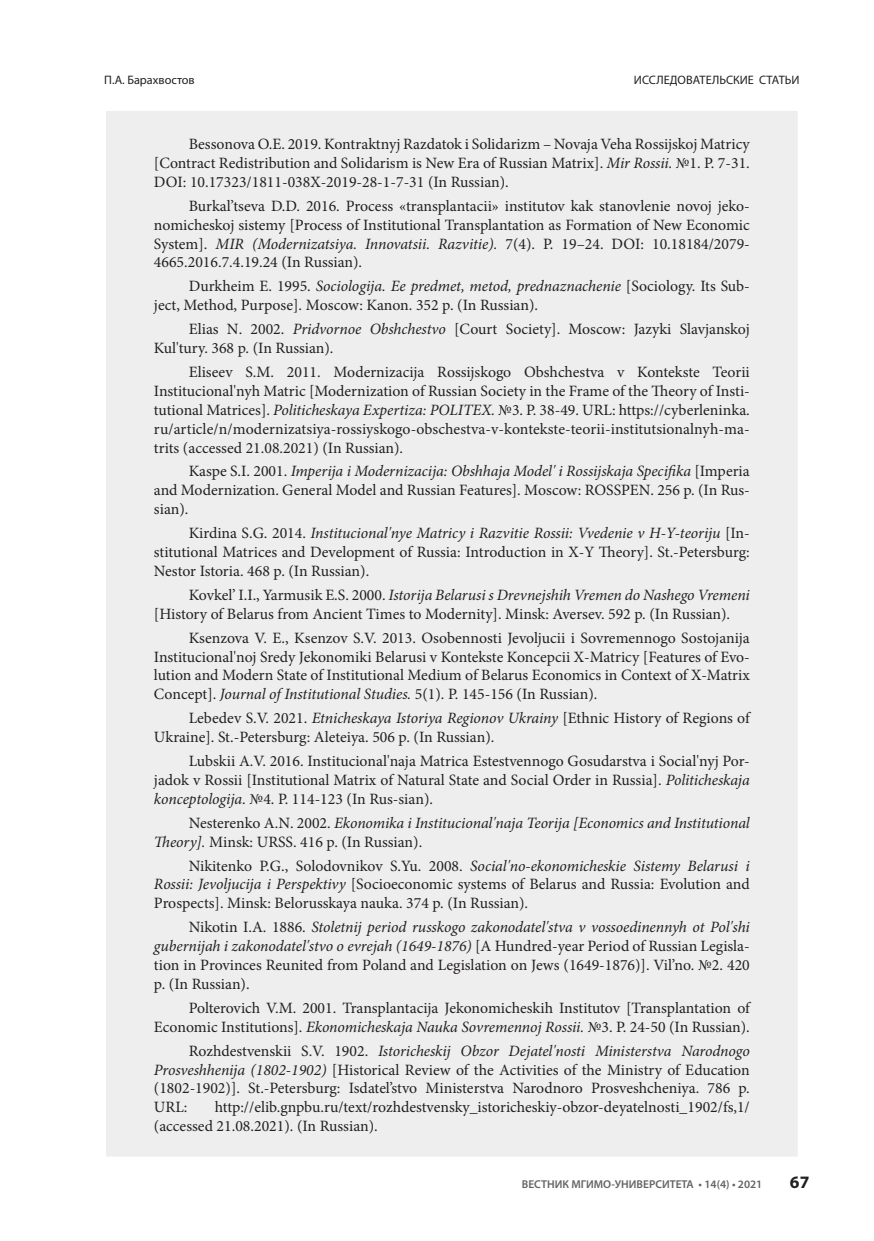
<style>
.page{position:relative;width:874px;height:1241px;background:#fff}
.page>*{position:absolute;margin:0;border:0;box-sizing:border-box;transform-origin:0 0}
.t1{font:700 17.5px "Myriad Pro";color:#231f20}
.t2{font:15.75px/18.9px "Minion Pro";color:#231f20;text-align:justify}
.t3{font:italic 15.75px/18.9px "Minion Pro";letter-spacing:-.01em;color:#231f20}
.t4{font:12.25px "Myriad Pro";color:#231f20}
.t5{font:600 11.38px "Myriad Pro";color:#636366}
.s1{font-style:italic}
.s2{font-style:normal}
</style>
<div class="page">
<div style="left:104px;top:109px;width:695px;height:1049px;background:#eeeeef;border:2px solid #fff"></div>
<p class="t4" style="left:104px;top:72px;width:92px">П.А. Барахвостов</p>
<p class="t4" style="left:633px;top:72px;width:167px">ИССЛЕДОВАТЕЛЬСКИЕ СТАТЬИ</p>
<p class="t2" style="left:154px;top:134px;width:597px;text-indent:35px">Bessonova O.E. 2019. Kontraktnyj Razdatok i Solidarizm – Novaja Veha Rossijskoj Matricy [Contract Redistribution and Solidarism is New Era of Russian Matrix]. <span class="s1">Mir Rossii.</span> №1. Р. 7-31.<br>DOI: 10.17323/1811-038X-2019-28-1-7-31 (In Russian).</p>
<p class="t2" style="left:154px;top:196px;width:597px;text-indent:35px">Burkal’tseva D.D. 2016. Process «transplantacii» institutov kak stanovlenie novoj jeko&shy;nomicheskoj sistemy [Process of Institutional Transplantation as Formation of New Economic System]. <span class="s1">MIR (Modernizatsiya. Innovatsii. Razvitie).</span> 7(4). P. 19–24. DOI: 10.18184/2079- 4665.2016.7.4.19.24 (In Russian).</p>
<p class="t2" style="left:154px;top:277px;width:597px;text-indent:35px">Durkheim E. 1995. <span class="s1">Sociologija. Ee predmet, metod, prednaznachenie</span> [Sociology. Its Sub&shy;ject, Method, Purpose]. Мoscow: Kanon. 352 p. (In Russian).</p>
<p class="t2" style="left:154px;top:319px;width:597px;text-indent:35px">Elias N. 2002. <span class="s1">Pridvornoe Obshchestvo</span> [Court Society]. Moscow: Jazyki Slavjanskoj<br>Kul'tury. 368 p. (In Russian).</p>
<p class="t2" style="left:154px;top:362px;width:597px;text-indent:35px">Eliseev S.М. 2011. Modernizacija Rossijskogo Obshchestva v Kontekste Teorii Institucional'nyh Matric [Modernization of Russian Society in the Frame of the Theory of Insti&shy;tutional Matrices]. <span class="s1">Politicheskaya Expertiza: POLITEX.</span> №3. Р. 38-49. URL: https://cyberleninka. ru/article/n/modernizatsiya-rossiyskogo-obschestva-v-kontekste-teorii-institutsionalnyh-ma&shy;trits (accessed 21.08.2021) (In Russian).</p>
<p class="t2" style="left:154px;top:462px;width:597px;text-indent:35px">Kaspe S.I. 2001. <span class="s1">Imperija i Modernizacija: Obshhaja Model' i Rossijskaja Specifika</span> [Imperia and Modernization. General Model and Russian Features]. Мoscow: ROSSPEN. 256 p. (In Rus&shy;sian).</p>
<p class="t2" style="left:154px;top:523px;width:597px;text-indent:35px">Kirdina S.G. 2014. <span class="s1">Institucional'nye Matricy i Razvitie Rossii: Vvedenie v H-Y-teoriju</span> [In&shy;stitutional Matrices and Development of Russia: Introduction in X-Y Theory]. St.-Petersburg:<br>Nestor Istoria. 468 p. (In Russian).</p>
<p class="t2" style="left:154px;top:585px;width:597px;text-indent:35px">Kovkel’ I.I., Yarmusik E.S. 2000. <span class="s1">Istorija Belarusi s Drevnejshih Vremen do Nashego Vremeni </span>[History of Belarus from Ancient Times to Modernity]. Minsk: Aversev. 592 p. (In Russian).</p>
<p class="t2" style="left:154px;top:628px;width:597px;text-indent:35px">Ksenzova V. E., Ksenzov S.V. 2013. Osobennosti Jevoljucii i Sovremennogo Sostojanija Institucional'noj Sredy Jekonomiki Belarusi v Kontekste Koncepcii X-Matricy [Features of Evo&shy;lution and Modern State of Institutional Medium of Belarus Economics in Context of X-Matrix Concept]. <span class="s1">Journal of Institutional Studies.</span> 5(1). P. 145-156 (In Russian).</p>
<p class="t2" style="left:154px;top:708px;width:597px;text-indent:35px">Lebedev S.V. 2021. <span class="s1">Etnicheskaya Istoriya Regionov Ukrainy</span> [Ethnic History of Regions of<br>Ukraine]. St.-Petersburg: Aleteiya. 506 p. (In Russian).</p>
<p class="t2" style="left:154px;top:751px;width:597px;text-indent:35px">Lubskii A.V. 2016. Institucional'naja Matrica Estestvennogo Gosudarstva i Social'nyj Por&shy;jadok v Rossii [Institutional Matrix of Natural State and Social Order in Russia]. <span class="s1">Politicheskaja konceptologija.</span> №4. P. 114-123 (In Rus-sian).</p>
<p class="t3" style="left:154px;top:813px;width:597px;text-indent:35px"><span class="s2">Nesterenko A.N. 2002.</span> Ekonomika i Institucional'naja Teorija [Economics and Institutional<br>Theory]. <span class="s2">Мinsk: URSS. 416 p. (In Russian).</span></p>
<p class="t2" style="left:154px;top:856px;width:597px;text-indent:35px">Nikitenko P.G., Solodovnikov S.Yu. 2008. <span class="s1">Social'no-ekonomicheskie Sistemy Belarusi i Rossii: Jevoljucija i Perspektivy</span> [Socioeconomic systems of Belarus and Russia: Evolution and Prospects]. Minsk: Belorusskaya nauka. 374 p. (In Russian).</p>
<p class="t2" style="left:154px;top:917px;width:597px;text-indent:35px">Nikotin I.A. 1886. <span class="s1">Stoletnij period russkogo zakonodatel'stva v vossoedinennyh ot Pol'shi gubernijah i zakonodatel'stvo o evrejah (1649-1876)</span> [A Hundred-year Period of Russian Legisla&shy;tion in Provinces Reunited from Poland and Legislation on Jews (1649-1876)]. Vil’no. №2. 420 p. (In Russian).</p>
<p class="t2" style="left:154px;top:998px;width:597px;text-align:right">Polterovich V.M. 2001. Transplantacija Jekonomicheskih Institutov [Transplantation of<br>Economic Institutions]. <span class="s1">Ekonomicheskaja Nauka Sovremennoj Rossii.</span> №3. P. 24-50 (In Russian).</p>
<p class="t2" style="left:154px;top:1040px;width:597px;text-indent:35px">Rozhdestvenskii S.V. 1902. <span class="s1">Istoricheskij Obzor Dejatel'nosti Ministerstva Narodnogo Prosveshhenija (1802-1902)</span> [Historical Review of the Activities of the Ministry of Education (1802-1902)]. St.-Petersburg: Isdatel’stvo Ministerstva Narodnoro Prosveshcheniya. 786 p.<br>URL:</p>
<p class="t2" style="left:154px;top:1097px;width:597px;text-indent:61px">http://elib.gnpbu.ru/text/rozhdestvensky_istoricheskiy-obzor-deyatelnosti_1902/fs,1/ (accessed 21.08.2021). (In Russian).</p>
<p class="t5" style="left:521px;top:1176px;width:242px">ВЕСТНИК МГИМО-УНИВЕРСИТЕТА • 14(4) • 2021</p>
<p class="t1" style="left:789px;top:1170px;width:21px">67</p>
</div>
